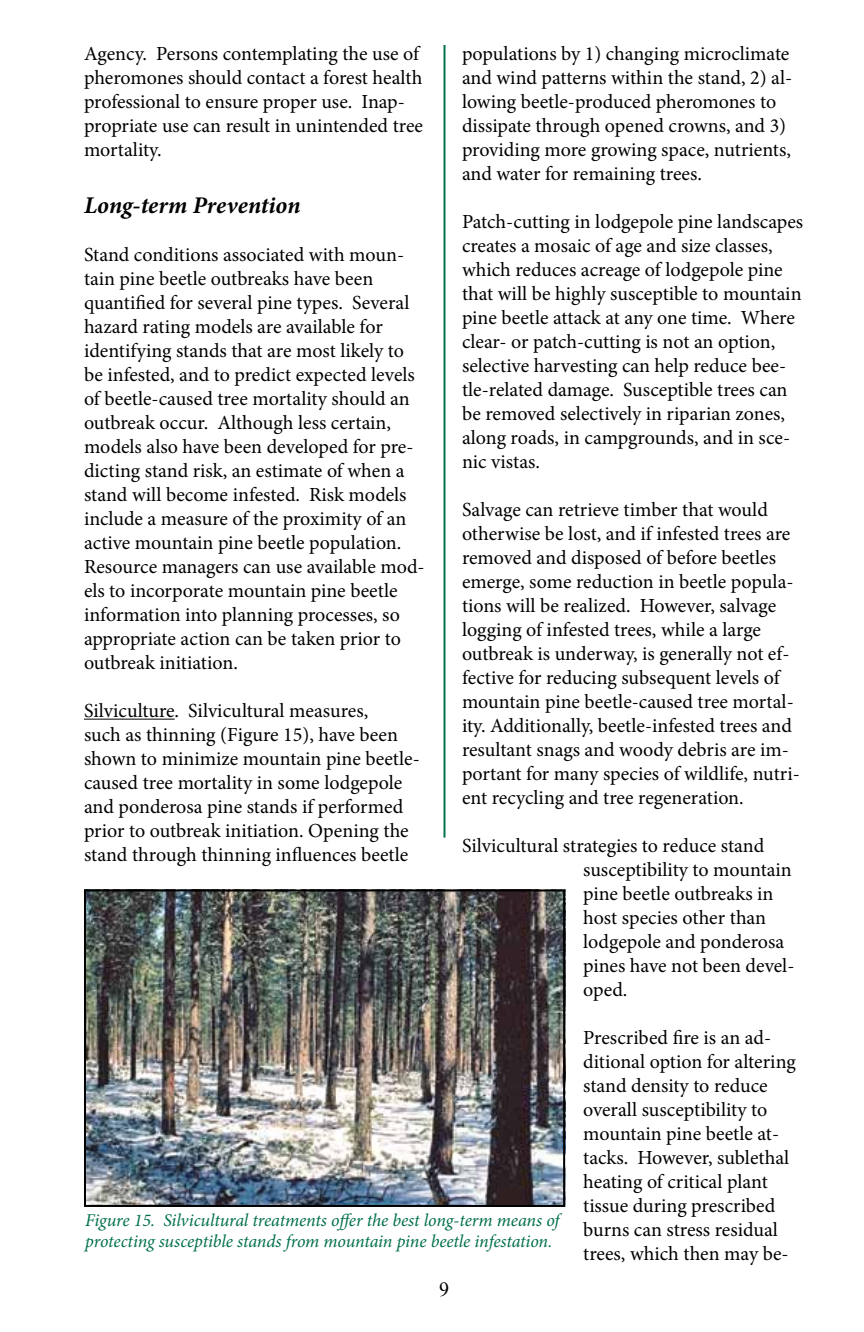
<style>
.page{position:relative;width:864px;height:1332px;background:#fff}
.page>*{position:absolute;margin:0;border:0;box-sizing:border-box;transform-origin:0 0}
.t1{font:italic 700 24px "Minion Pro";color:#000}
.t2{font:20px/24px "Minion Pro";color:#000}
.t3{font:20px "Times New Roman";color:#000}
.t4{font:italic 18px/21.6px "Minion Pro";letter-spacing:-.01em;color:#00704a}
</style>
<div class="page">
<hr style="left:444px;top:45px;width:2px;height:793px;background:#00704a">
<hr style="left:84px;top:719px;width:91px;height:1px;background:#000">
<img style="left:87px;top:893px;width:475px;height:311px">
<div style="left:84px;top:890px;width:481px;height:317px;border:2px solid #000"></div>
<p class="t2" style="left:84px;top:41px;width:341px">Agency. Persons contemplating the use of pheromones should contact a forest health professional to ensure proper use. Inap&shy;propriate use can result in unintended tree mortality.</p>
<p class="t1" style="left:84px;top:188px;width:218px">Long-term Prevention</p>
<p class="t2" style="left:84px;top:243px;width:342px">Stand conditions associated with moun&shy;tain pine beetle outbreaks have been quantified for several pine types. Several hazard rating models are available for identifying stands that are most likely to be infested, and to predict expected levels of beetle-caused tree mortality should an outbreak occur. Although less certain, models also have been developed for pre&shy;dicting stand risk, an estimate of when a stand will become infested. Risk models include a measure of the proximity of an active mountain pine beetle population.<br>Resource managers can use available mod&shy;els to incorporate mountain pine beetle information into planning processes, so appropriate action can be taken prior to outbreak initiation.</p>
<p class="t2" style="left:84px;top:699px;width:337px">Silviculture. Silvicultural measures,<br>such as thinning (Figure 15), have been shown to minimize mountain pine beetle&shy;caused tree mortality in some lodgepole and ponderosa pine stands if performed prior to outbreak initiation. Opening the stand through thinning influences beetle</p>
<p class="t2" style="left:462px;top:41px;width:332px">populations by 1) changing microclimate and wind patterns within the stand, 2) al&shy;lowing beetle-produced pheromones to dissipate through opened crowns, and 3) providing more growing space, nutrients, and water for remaining trees.</p>
<p class="t2" style="left:462px;top:209px;width:343px">Patch-cutting in lodgepole pine landscapes creates a mosaic of age and size classes, which reduces acreage of lodgepole pine that will be highly susceptible to mountain pine beetle attack at any one time. Where clear- or patch-cutting is not an option, selective harvesting can help reduce bee&shy;tle-related damage. Susceptible trees can be removed selectively in riparian zones, along roads, in campgrounds, and in sce&shy;nic vistas.</p>
<p class="t2" style="left:462px;top:497px;width:339px">Salvage can retrieve timber that would otherwise be lost, and if infested trees are removed and disposed of before beetles emerge, some reduction in beetle popula&shy;tions will be realized. However, salvage logging of infested trees, while a large outbreak is underway, is generally not ef&shy;fective for reducing subsequent levels of mountain pine beetle-caused tree mortal&shy;ity. Additionally, beetle-infested trees and resultant snags and woody debris are im&shy;portant for many species of wildlife, nutri&shy;ent recycling and tree regeneration.</p>
<p class="t2" style="left:583px;top:833px;width:213px;text-indent:-121px">Silvicultural strategies to reduce stand susceptibility to mountain pine beetle outbreaks in host species other than lodgepole and ponderosa pines have not been devel&shy;oped.</p>
<p class="t2" style="left:583px;top:1025px;width:214px">Prescribed fire is an ad&shy;ditional option for altering stand density to reduce overall susceptibility to mountain pine beetle at&shy;tacks. However, sublethal heating of critical plant tissue during prescribed burns can stress residual trees, which then may be-</p>
<p class="t4" style="left:85px;top:1209px;width:476px">Figure 15. Silvicultural treatments offer the best long-term means of protecting susceptible stands from mountain pine beetle infestation.</p>
<p class="t3" style="left:439px;top:1276px;width:11px">9</p>
</div>
